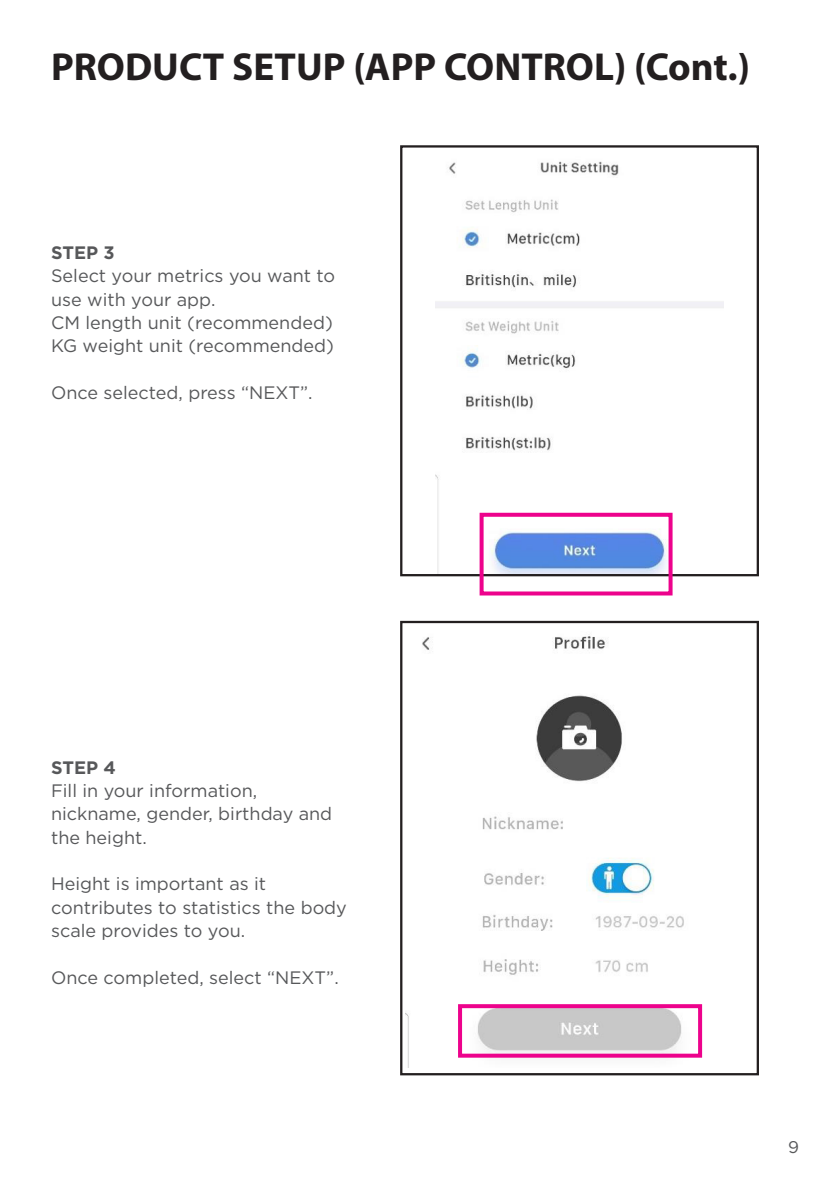
<style>
.page{position:relative;width:840px;height:1191px;background:#fff}
.page>*{position:absolute;margin:0;border:0;box-sizing:border-box;transform-origin:0 0}
.t1{font:700 39.2px "Myriad Pro";color:#231f20}
.t2{font:18px/23.4px "Gotham";color:#57585a}
.t3{font:700 18px "Gotham";color:#57585a}
.t4{font:16.8px "Gotham";color:#57585a}
</style>
<div class="page">
<img style="left:435px;top:161px;width:288px;height:412px">
<div style="left:400px;top:145px;width:358px;height:431px;border:2px solid #231f20"></div>
<img style="left:405px;top:636px;width:298px;height:431px">
<div style="left:400px;top:621px;width:358px;height:454px;border:2px solid #231f20"></div>
<div style="left:479px;top:513px;width:193px;height:82px;border:4px solid #ed028c"></div>
<div style="left:458px;top:1004px;width:243px;height:53px;border:4px solid #ed028c"></div>
<p class="t1" style="left:51px;top:42px;width:700px">PRODUCT SETUP (APP CONTROL) (Cont.)</p>
<p class="t3" style="left:51px;top:241px;width:65px">STEP 3</p>
<p class="t2" style="left:51px;top:264px;width:285px">Select your metrics you want to use with your app.</p>
<p class="t2" style="left:51px;top:310px;width:283px">CM length unit (recommended)</p>
<p class="t2" style="left:51px;top:334px;width:284px">KG weight unit (recommended)</p>
<p class="t2" style="left:51px;top:380px;width:263px">Once selected, press “NEXT”.</p>
<p class="t3" style="left:51px;top:755px;width:66px">STEP 4</p>
<p class="t2" style="left:51px;top:778px;width:207px">Fill in your information,</p>
<p class="t2" style="left:51px;top:802px;width:282px">nickname, gender, birthday and the height.</p>
<p class="t2" style="left:51px;top:872px;width:216px">Height is important as it</p>
<p class="t2" style="left:51px;top:895px;width:297px">contributes to statistics the body scale provides to you.</p>
<p class="t2" style="left:51px;top:965px;width:289px">Once completed, select “NEXT”.</p>
<p class="t4" style="left:787px;top:1136px;width:12px">9</p>
</div>
